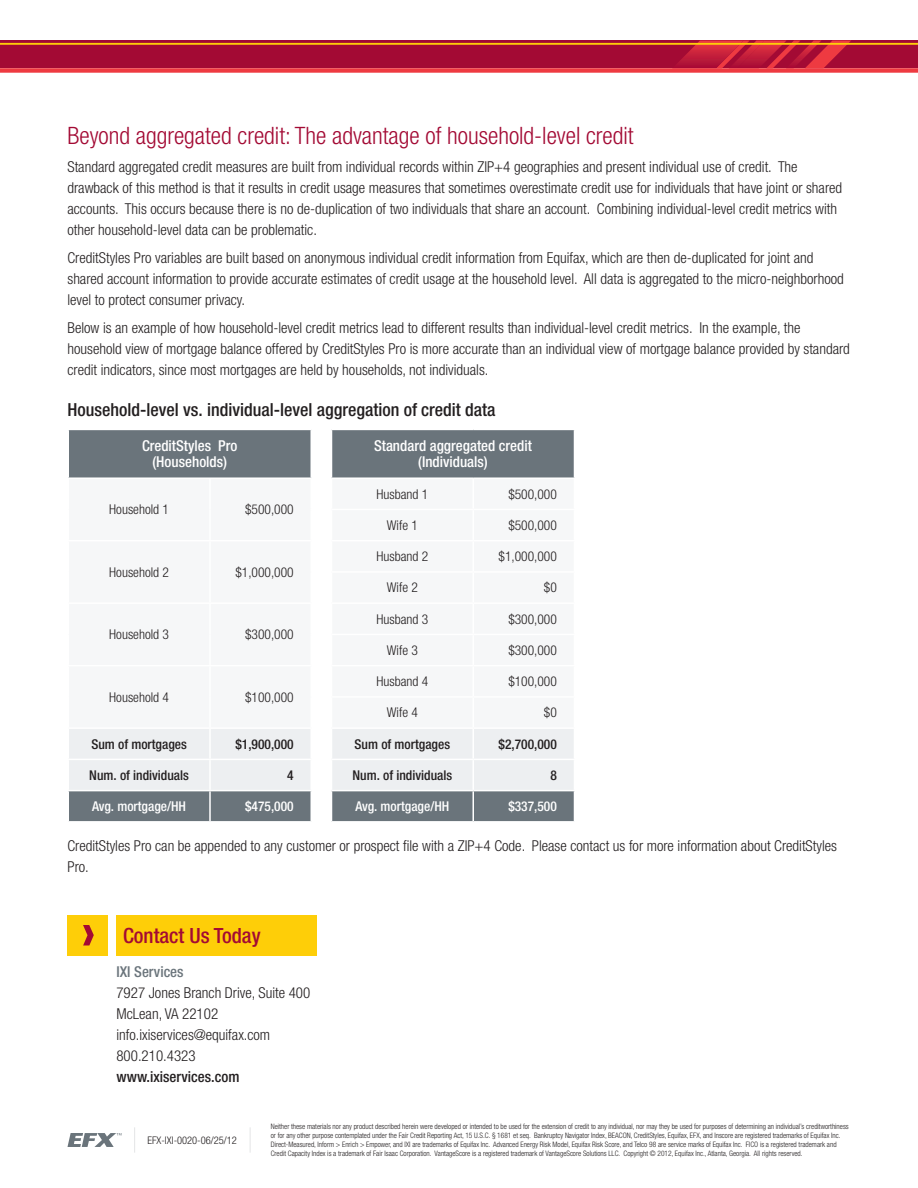
<style>
.page{position:relative;width:918px;height:1188px;background:#fff}
.page>*{position:absolute;margin:0;border:0;box-sizing:border-box;transform-origin:0 0}
.h2_subheads{font:300 condensed 24px "Helvetica Neue LT Std";color:#a30a34}
.h2_subheads-2{font:500 condensed 21px "Helvetica Neue LT Std";color:#a30a34}
.h4_subhead{font:500 condensed 18px "Helvetica Neue LT Std";color:#231f20}
.p_paragraph{font:300 condensed 15px/21px "Helvetica Neue LT Std";color:#231f20}
.th_table_head{font:500 condensed 15px "Helvetica Neue LT Std";color:#fff}
.p_paragraph-2{font:500 condensed 15px "Helvetica Neue LT Std";color:#231f20}
.p_paragraph-3{font:500 condensed 15px "Helvetica Neue LT Std";color:#6a747b}
.td_table_text{font:300 condensed 13.5px "Helvetica Neue LT Std";color:#231f20}
.td_table_text-2{font:500 condensed 13.5px "Helvetica Neue LT Std";color:#231f20}
.td_table_text-3{font:500 condensed 13.5px "Helvetica Neue LT Std";color:#fff}
.t1{font:300 condensed 10.5px "Helvetica Neue LT Std";color:#231f20}
.Legal_Text{font:300 condensed 7.5px/9px "Helvetica Neue LT Std";color:#231f20}
</style>
<div class="page">
<svg style="left:250px;top:1127px;width:1px;height:26px"></svg>
<svg style="left:134px;top:1127px;width:1px;height:26px"></svg>
<div style="left:116px;top:915px;width:201px;height:41px;background:#fece08"></div>
<div style="left:68px;top:915px;width:40px;height:41px;background:#fece08"></div>
<svg style="left:83px;top:925px;width:11px;height:20px"></svg>
<svg style="left:68px;top:1133px;width:53px;height:14px"></svg>
<div style="left:0;top:40px;width:918px;height:28px;background:#a30a34"></div>
<svg style="left:672px;top:40px;width:179px;height:28px"></svg>
<hr style="left:0;top:43px;width:918px;height:2px;background:#fece08">
<div style="left:0;top:68px;width:918px;height:5px;background:#ee3a41"></div>
<div style="left:69px;top:430px;width:505px;height:47px;background:#6a747b"></div>
<svg style="left:68px;top:729px;width:506px;height:92px;background:#c5c9cd"></svg>
<hr style="left:310px;top:791px;width:2px;height:30px;background:#fff">
<hr style="left:331px;top:791px;width:1px;height:30px;background:#fff">
<hr style="left:472px;top:791px;width:2px;height:30px;background:#fff">
<hr style="left:331px;top:729px;width:1px;height:30px;background:#fff">
<hr style="left:331px;top:760px;width:1px;height:30px;background:#fff">
<hr style="left:332px;top:790px;width:141px;height:1px;background:#fff">
<hr style="left:473px;top:790px;width:102px;height:1px;background:#fff">
<hr style="left:68px;top:729px;width:1px;height:30px;background:#fff">
<hr style="left:310px;top:729px;width:2px;height:30px;background:#fff">
<hr style="left:68px;top:760px;width:1px;height:30px;background:#fff">
<hr style="left:310px;top:760px;width:2px;height:30px;background:#fff">
<hr style="left:68px;top:790px;width:142px;height:1px;background:#fff">
<hr style="left:210px;top:790px;width:101px;height:1px;background:#fff">
<hr style="left:331px;top:430px;width:1px;height:47px;background:#fff">
<hr style="left:310px;top:430px;width:2px;height:47px;background:#fff">
<p class="h2_subheads" style="left:68px;top:122px;width:568px">Beyond aggregated credit: The advantage of household-level credit</p>
<p class="p_paragraph" style="left:68px;top:156px;width:776px">Standard aggregated credit measures are built from individual records within ZIP+4 geographies and present individual use of credit. The drawback of this method is that it results in credit usage measures that sometimes overestimate credit use for individuals that have joint or shared accounts. This occurs because there is no de-duplication of two individuals that share an account. Combining individual-level credit metrics with other household-level data can be problematic.</p>
<p class="p_paragraph" style="left:68px;top:247px;width:778px">CreditStyles Pro variables are built based on anonymous individual credit information from Equifax, which are then de-duplicated for joint and shared account information to provide accurate estimates of credit usage at the household level. All data is aggregated to the micro-neighborhood level to protect consumer privacy.</p>
<p class="p_paragraph" style="left:68px;top:317px;width:784px">Below is an example of how household-level credit metrics lead to different results than individual-level credit metrics. In the example, the household view of mortgage balance offered by CreditStyles Pro is more accurate than an individual view of mortgage balance provided by standard credit indicators, since most mortgages are held by households, not individuals.</p>
<p class="h4_subhead" style="left:68px;top:399px;width:430px">Household-level vs. individual-level aggregation of credit data</p>
<p class="th_table_head" style="left:142px;top:437px;width:97px">CreditStyles Pro</p>
<p class="th_table_head" style="left:152px;top:453px;width:76px">(Households)</p>
<p class="th_table_head" style="left:374px;top:437px;width:159px">Standard aggregated credit</p>
<p class="th_table_head" style="left:418px;top:453px;width:71px">(Individuals)</p>
<p class="td_table_text" style="left:109px;top:502px;width:61px">Household 1</p>
<p class="td_table_text" style="left:245px;top:502px;width:50px">$500,000</p>
<p class="td_table_text" style="left:109px;top:564px;width:61px">Household 2</p>
<p class="td_table_text" style="left:235px;top:564px;width:60px">$1,000,000</p>
<p class="td_table_text" style="left:109px;top:627px;width:61px">Household 3</p>
<p class="td_table_text" style="left:245px;top:627px;width:50px">$300,000</p>
<p class="td_table_text" style="left:109px;top:689px;width:61px">Household 4</p>
<p class="td_table_text" style="left:245px;top:689px;width:50px">$100,000</p>
<p class="td_table_text" style="left:377px;top:486px;width:53px">Husband 1</p>
<p class="td_table_text" style="left:508px;top:486px;width:50px">$500,000</p>
<p class="td_table_text" style="left:387px;top:517px;width:32px">Wife 1</p>
<p class="td_table_text" style="left:508px;top:517px;width:50px">$500,000</p>
<p class="td_table_text" style="left:377px;top:549px;width:53px">Husband 2</p>
<p class="td_table_text" style="left:499px;top:549px;width:60px">$1,000,000</p>
<p class="td_table_text" style="left:387px;top:580px;width:32px">Wife 2</p>
<p class="td_table_text" style="left:544px;top:580px;width:14px">$0</p>
<p class="td_table_text" style="left:377px;top:611px;width:53px">Husband 3</p>
<p class="td_table_text" style="left:508px;top:611px;width:50px">$300,000</p>
<p class="td_table_text" style="left:387px;top:642px;width:32px">Wife 3</p>
<p class="td_table_text" style="left:508px;top:642px;width:50px">$300,000</p>
<p class="td_table_text" style="left:377px;top:674px;width:53px">Husband 4</p>
<p class="td_table_text" style="left:508px;top:674px;width:50px">$100,000</p>
<p class="td_table_text" style="left:387px;top:705px;width:32px">Wife 4</p>
<p class="td_table_text" style="left:544px;top:705px;width:14px">$0</p>
<p class="td_table_text-2" style="left:91px;top:736px;width:97px">Sum of mortgages</p>
<p class="td_table_text-2" style="left:235px;top:736px;width:60px">$1,900,000</p>
<p class="td_table_text-2" style="left:355px;top:736px;width:97px">Sum of mortgages</p>
<p class="td_table_text-2" style="left:499px;top:736px;width:60px">$2,700,000</p>
<p class="td_table_text-2" style="left:89px;top:767px;width:101px">Num. of individuals</p>
<p class="td_table_text-2" style="left:287px;top:767px;width:8px">4</p>
<p class="td_table_text-2" style="left:353px;top:767px;width:101px">Num. of individuals</p>
<p class="td_table_text-2" style="left:550px;top:767px;width:8px">8</p>
<p class="td_table_text-3" style="left:92px;top:798px;width:95px">Avg. mortgage/HH</p>
<p class="td_table_text-3" style="left:245px;top:798px;width:50px">$475,000</p>
<p class="td_table_text-3" style="left:355px;top:798px;width:95px">Avg. mortgage/HH</p>
<p class="td_table_text-3" style="left:508px;top:798px;width:50px">$337,500</p>
<p class="p_paragraph" style="left:68px;top:835px;width:771px">CreditStyles Pro can be appended to any customer or prospect file with a ZIP+4 Code. Please contact us for more information about CreditStyles<br>Pro.</p>
<p class="h2_subheads-2" style="left:123px;top:923px;width:139px">Contact Us Today</p>
<p class="p_paragraph-3" style="left:116px;top:963px;width:69px">IXI Services</p>
<p class="p_paragraph" style="left:116px;top:982px;width:195px">7927 Jones Branch Drive, Suite 400</p>
<p class="p_paragraph" style="left:116px;top:1003px;width:155px">McLean, VA 22102 info.ixiservices@equifax.com<br>800.210.4323</p>
<p class="p_paragraph-2" style="left:116px;top:1068px;width:125px">www.ixiservices.com</p>
<p class="t1" style="left:147px;top:1134px;width:91px">EFX-IXI-0020-06/25/12</p>
<p class="Legal_Text" style="left:271px;top:1122px;width:580px">Neither these materials nor any product described herein were developed or intended to be used for the extension of credit to any individual, nor may they be used for purposes of determining an individual’s creditworthiness or for any other purpose contemplated under the Fair Credit Reporting Act, 15 U.S.C. § 1681 et seq. Bankruptcy Navigator Index, BEACON, CreditStyles, Equifax, EFX, and Inscore are registered trademarks of Equifax Inc.<br>Direct-Measured, Inform &gt; Enrich &gt; Empower, and IXI are trademarks of Equifax Inc. Advanced Energy Risk Model, Equifax Risk Score, and Telco 98 are service marks of Equifax Inc. FICO is a registered trademark and Credit Capacity Index is a trademark of Fair Isaac Corporation. VantageScore is a registered trademark of VantageScore Solutions LLC. Copyright © 2012, Equifax Inc., Atlanta, Georgia. All rights reserved.</p>
</div>
